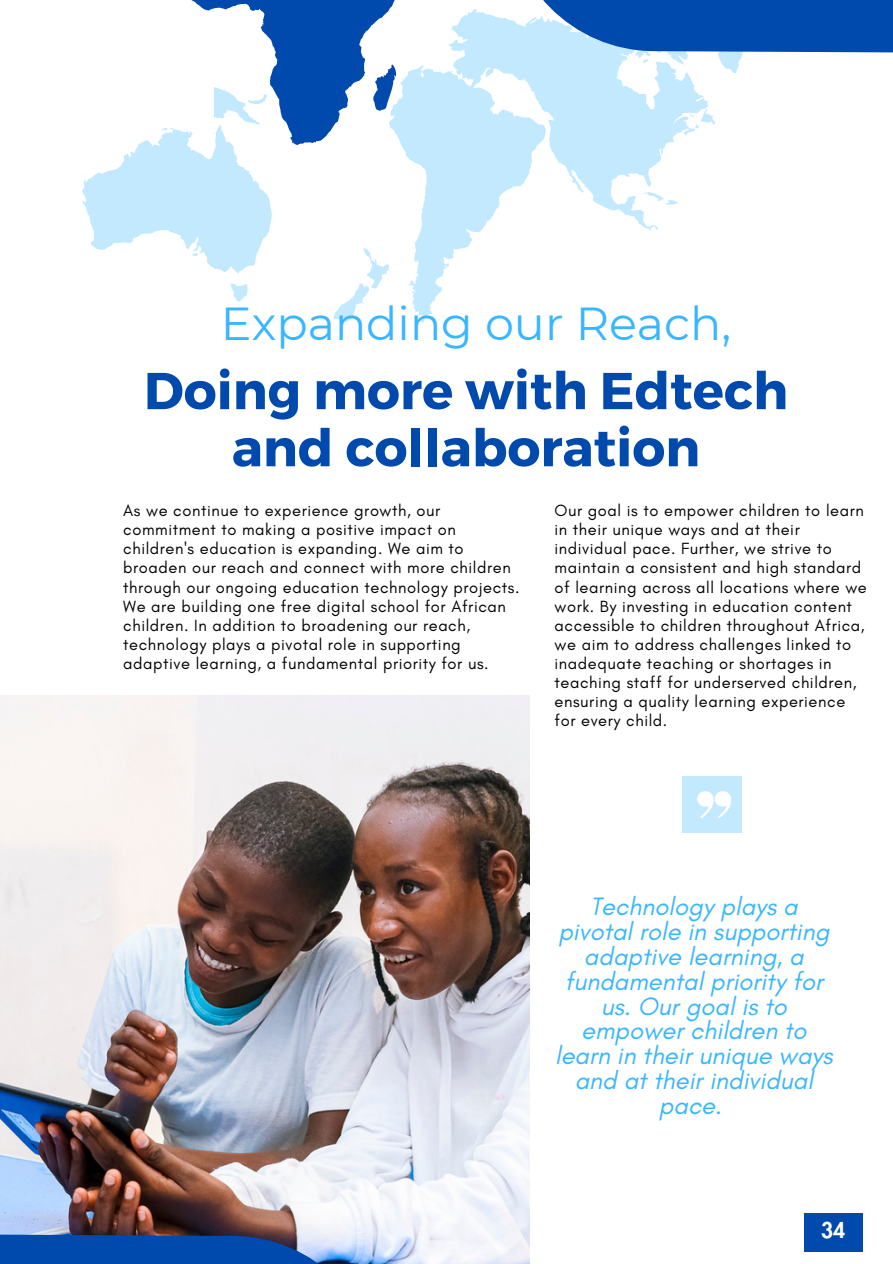
<style>
.page{position:relative;width:893px;height:1264px;background:#fff}
.page>*{position:absolute;margin:0;border:0;box-sizing:border-box;transform-origin:0 0}
.t1{font:700 51.75px/57.2px "Montserrat";color:#004aad;text-align:center}
.t2{font:46.2px "Montserrat";color:#38b6ff}
.t3{font:italic 25.5px/24.8px "Glacial Indifference";color:#38b6ff;text-align:center}
.t4{font:800 21px "Futura LT Pro";color:#fff}
.t5{font:16.5px/19.2px "Glacial Indifference";letter-spacing:.035em;color:#000001}
.t6{font:16.5px/19.2px "Glacial Indifference";letter-spacing:.035em;color:#000}
</style>
<div class="page">
<svg style="left:82px;top:127px;width:93px;height:123px;fill:#c3e9ff"></svg>
<img style="left:0;top:695px;width:529px;height:568px">
<svg style="left:0;top:1232px;width:380px;height:31px;background:#3064b0"></svg>
<svg style="left:175px;top:0;width:717px;height:323px"></svg>
<div style="left:804px;top:1213px;width:58px;height:38px;background:#004aad"></div>
<div style="left:682px;top:776px;width:59px;height:57px;background:#c3e9ff"></div>
<svg style="left:697px;top:791px;width:35px;height:27px"></svg>
<p class="t2" style="left:221px;top:295px;width:511px">Expanding our Reach,</p>
<p class="t1" style="left:144px;top:359px;width:645px">Doing more with Edtech and collaboration</p>
<p class="t6" style="left:123px;top:500px;width:398px">As we continue to experience growth, our commitment to making a positive impact on children's education is expanding. We aim to broaden our reach and connect with more children through our ongoing education technology projects.<br>We are building one free digital school for African children. In addition to broadening our reach, technology plays a pivotal role in supporting adaptive learning, a fundamental priority for us.</p>
<p class="t5" style="left:554px;top:500px;width:314px">Our goal is to empower children to learn in their unique ways and at their individual pace. Further, we strive to maintain a consistent and high standard of learning across all locations where we work. By investing in education content accessible to children throughout Africa, we aim to address challenges linked to inadequate teaching or shortages in teaching staff for underserved children, ensuring a quality learning experience for every child.</p>
<p class="t3" style="left:555px;top:894px;width:279px">Technology plays a pivotal role in supporting adaptive learning, a fundamental priority for us. Our goal is to empower children to learn in their unique ways and at their individual pace.</p>
<p class="t4" style="left:821px;top:1220px;width:26px">34</p>
</div>
